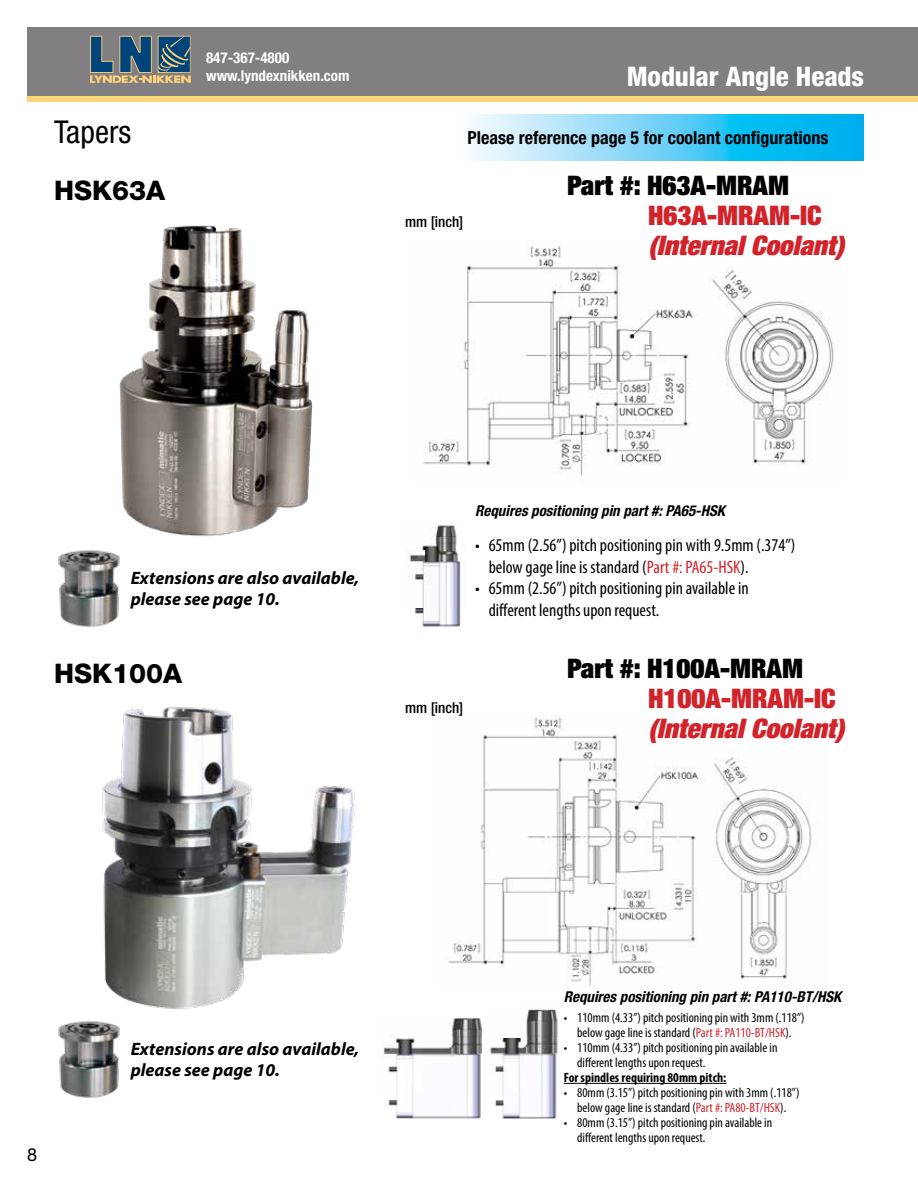
<style>
.page{position:relative;width:918px;height:1188px;background:#fff}
.page>*{position:absolute;margin:0;border:0;box-sizing:border-box;transform-origin:0 0}
.t1{font:condensed 31.5px "Helvetica Neue LT Std";color:#000}
.t2{font:italic 900 condensed 27px "Helvetica Neue LT Std";color:#d2232a}
.t3{font:900 condensed 27px "Helvetica Neue LT Std";color:#000}
.t4{font:900 condensed 27px "Helvetica Neue LT Std";color:#d2232a}
.t5{font:800 condensed 27px "Helvetica Neue LT Std";letter-spacing:-.005em;color:#fff}
.t6{font:800 27px "Helvetica Neue LT Std";color:#000}
.t7{font:condensed 18px/21.6px "Myriad Pro";color:#000}
.t8{font:italic 700 18px/21.6px "Myriad Pro";color:#000}
.t9{font:700 condensed 18px "Helvetica Neue LT Std";color:#000}
.t10{font:18px "Helvetica Neue LT Std";color:#000}
.t11{font:italic 700 condensed 15px "Helvetica Neue LT Std";color:#000}
.t12{font:700 condensed 15px/18px "Helvetica Neue LT Std";color:#fff}
.t13{font:500 condensed 15px "Helvetica Neue LT Std";color:#000}
.t14{font:condensed 13.5px/15px "Myriad Pro";color:#000;text-align:center}
.t15{font:700 condensed 13.5px "Myriad Pro";color:#000}
.s1{color:#d2232a}
</style>
<div class="page">
<div style="left:27px;top:95px;width:891px;height:7px;background:#ffd478"></div>
<div style="left:27px;top:27px;width:891px;height:68px;background:#817f81"></div>
<svg style="left:90px;top:36px;width:101px;height:47px"></svg>
<img style="left:423px;top:246px;width:411px;height:231px">
<img style="left:446px;top:714px;width:366px;height:272px">
<img style="left:102px;top:707px;width:254px;height:302px">
<img style="left:119px;top:225px;width:194px;height:312px">
<img style="left:409px;top:523px;width:56px;height:104px">
<hr style="left:564px;top:1083px;width:162px;height:1px;background:#000">
<img style="left:490px;top:1007px;width:68px;height:112px">
<img style="left:383px;top:1017px;width:100px;height:102px">
<img style="left:58px;top:550px;width:62px;height:77px">
<img style="left:58px;top:1021px;width:62px;height:77px">
<svg style="left:472px;top:114px;width:392px;height:46px;background:#65d0f6"></svg>
<h1 class="t1" style="left:54px;top:114px;width:79px">Tapers</h1>
<h2 class="t6" style="left:54px;top:174px;width:113px">HSK63A</h2>
<p class="t12" style="left:206px;top:49px;width:145px">847-367-4800 www.lyndexnikken.com</p>
<h2 class="t5" style="left:627px;top:60px;width:239px">Modular Angle Heads</h2>
<h3 class="t9" style="left:468px;top:126px;width:362px">Please reference page 5 for coolant configurations</h3>
<p class="t13" style="left:405px;top:212px;width:60px">mm [inch]</p>
<h2 class="t3" style="left:567px;top:168px;width:224px">Part #: H63A-MRAM</h2>
<h2 class="t4" style="left:648px;top:198px;width:175px">H63A-MRAM-IC</h2>
<h2 class="t2" style="left:648px;top:228px;width:198px">(Internal Coolant)</h2>
<h3 class="t8" style="left:131px;top:566px;width:230px">Extensions are also available, please see page 10.</h3>
<h2 class="t6" style="left:54px;top:658px;width:130px">HSK100A</h2>
<p class="t11" style="left:475px;top:501px;width:251px">Requires positioning pin part #: PA65-HSK</p>
<h3 class="t7" style="left:489px;top:534px;width:308px;text-indent:-14px">• 65mm (2.56”) pitch positioning pin with 9.5mm (.374”) below gage line is standard (<span class="s1">Part #: PA65-HSK</span>).</h3>
<h3 class="t7" style="left:489px;top:578px;width:262px;text-indent:-14px">• 65mm (2.56”) pitch positioning pin available in different lengthsupon request.</h3>
<p class="t13" style="left:405px;top:698px;width:60px">mm [inch]</p>
<h2 class="t3" style="left:567px;top:651px;width:238px">Part #: H100A-MRAM</h2>
<h2 class="t4" style="left:648px;top:681px;width:189px">H100A-MRAM-IC</h2>
<h2 class="t2" style="left:648px;top:711px;width:198px">(Internal Coolant)</h2>
<h3 class="t10" style="left:27px;top:1144px;width:12px">8</h3>
<h3 class="t8" style="left:131px;top:1037px;width:230px">Extensions are also available, please see page 10.</h3>
<p class="t11" style="left:564px;top:987px;width:279px">Requires positioning pin part #: PA110-BT/HSK</p>
<p class="t14" style="left:564px;top:1010px;width:242px">• 110mm (4.33”) pitch positioning pin with 3mm (.118”) below gage line is standard (<span class="s1">Part #: PA110-BT/HSK</span>).</p>
<p class="t14" style="left:577px;top:1040px;width:202px;text-align:left;text-indent:-14px">• 110mm (4.33”) pitch positioning pin available in different lengths upon request.</p>
<p class="t15" style="left:564px;top:1069px;width:164px">For spindles requiring 80mm pitch:</p>
<p class="t14" style="left:564px;top:1085px;width:237px">• 80mm (3.15”) pitch positioning pin with 3mm (.118”) below gage line is standard (<span class="s1">Part #: PA80-BT/HSK</span>).</p>
<p class="t14" style="left:577px;top:1115px;width:197px;text-align:left;text-indent:-14px">• 80mm (3.15”) pitch positioning pin available in different lengths upon request.</p>
</div>
